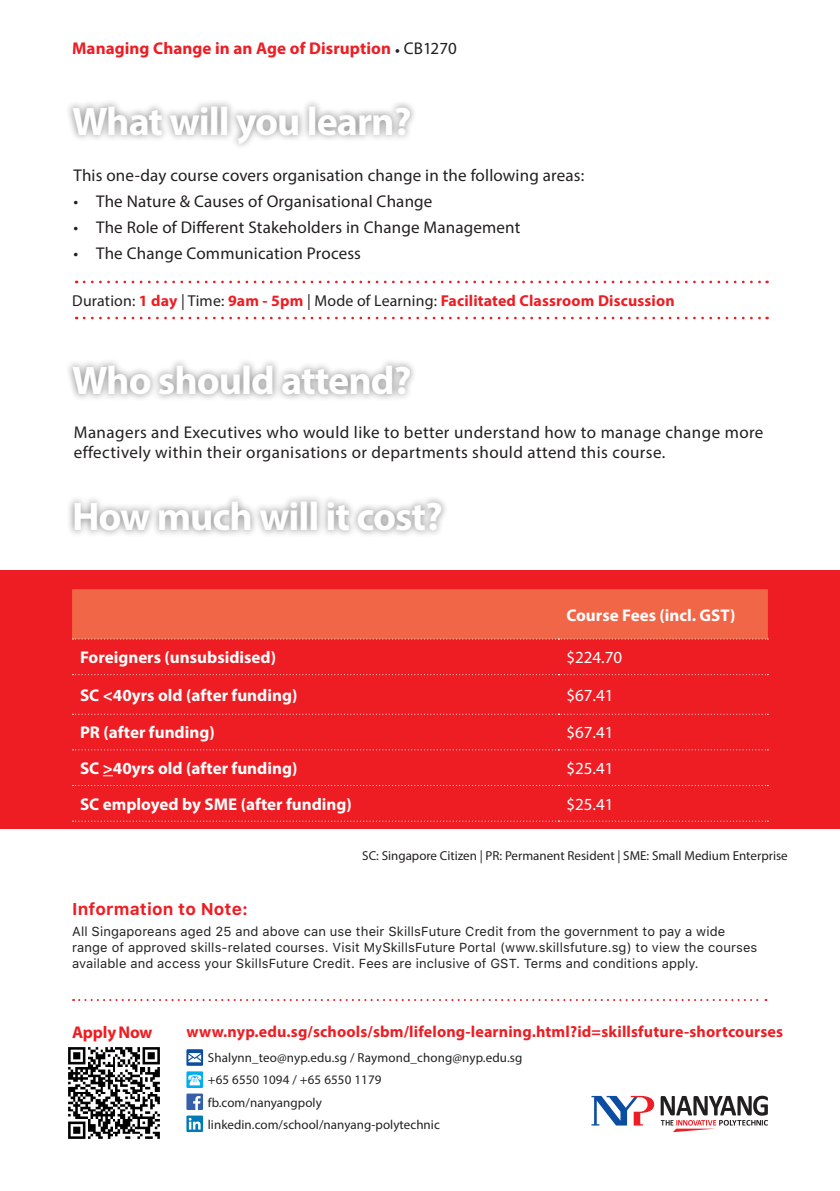
<style>
.page{position:relative;width:840px;height:1191px;background:#fff}
.page>*{position:absolute;margin:0;border:0;box-sizing:border-box;transform-origin:0 0}
.t1{font:700 40px "Myriad Pro";letter-spacing:-.025em;color:#fff}
.t2{font:17px/20.4px "Myriad Pro";letter-spacing:.01em;color:#231f20}
.t3{font:700 17px "Myriad Pro";color:#fff}
.t4{font:700 17px "Myriad Pro";letter-spacing:.005em;color:#ee1d23}
.t5{font:17px "Myriad Pro";color:#fff}
.t6{font:700 17px "SF Pro Text";letter-spacing:.01em;color:#ee1d23}
.t7{font:700 16px "Myriad Pro";letter-spacing:.01em;color:#ee1d23}
.t8{font:700 15.8px "Myriad Pro";letter-spacing:.01em;color:#ee1d23}
.t9{font:13px/15.6px "SF Pro Text";letter-spacing:.01em;color:#231f20}
.t10{font:13px "Myriad Pro";letter-spacing:.005em;color:#231f20}
.s1{font-family:"Minion Pro";font-weight:400;font-size:14px;color:#231f20}
.s2{font-weight:400;color:#231f20}
</style>
<div class="page">
<div style="left:0;top:570px;width:839px;height:259px;background:#ee1d23"></div>
<svg style="left:72px;top:674px;width:696px;height:1px"></svg>
<svg style="left:72px;top:714px;width:696px;height:1px"></svg>
<svg style="left:72px;top:749px;width:696px;height:1px"></svg>
<div style="left:72px;top:589px;width:696px;height:50px;background:#f26648"></div>
<svg style="left:72px;top:785px;width:696px;height:1px"></svg>
<svg style="left:72px;top:820px;width:696px;height:1px"></svg>
<div style="left:66px;top:493px;width:382px;height:45px;background:#231f20;opacity:.75"></div>
<div style="left:65px;top:98px;width:352px;height:53px;background:#231f20;opacity:.75"></div>
<svg style="left:84px;top:317px;width:683px;height:2px"></svg>
<svg style="left:84px;top:281px;width:683px;height:2px"></svg>
<div style="left:65px;top:357px;width:352px;height:45px;background:#231f20;opacity:.75"></div>
<div style="left:186px;top:1093px;width:17px;height:17px;background:#365fa9"></div>
<svg style="left:193px;top:1096px;width:7px;height:14px"></svg>
<svg style="left:186px;top:1115px;width:17px;height:17px"></svg>
<svg style="left:189px;top:1117px;width:11px;height:12px"></svg>
<svg style="left:186px;top:1049px;width:17px;height:16px"></svg>
<svg style="left:188px;top:1053px;width:13px;height:9px"></svg>
<svg style="left:186px;top:1071px;width:17px;height:17px"></svg>
<svg style="left:188px;top:1074px;width:13px;height:11px"></svg>
<svg style="left:660px;top:1095px;width:107px;height:37px"></svg>
<svg style="left:591px;top:1096px;width:62px;height:29px"></svg>
<svg style="left:73px;top:999px;width:693px;height:2px"></svg>
<img style="left:68px;top:1047px;width:92px;height:92px">
<p class="t4" style="left:72px;top:37px;width:386px">Managing Change in an Age of Disruption <span class="s1">•</span> <span class="s2">CB1270</span></p>
<h1 class="t1" style="left:72px;top:96px;width:341px">What will you learn?</h1>
<p class="t2" style="left:73px;top:164px;width:512px">This one-day course covers organisation change in the following areas:</p>
<p class="t2" style="left:73px;top:190px;width:360px">• The Nature &amp; Causes of Organisational Change</p>
<p class="t2" style="left:73px;top:217px;width:448px">• The Role of Different Stakeholders in Change Management</p>
<p class="t2" style="left:73px;top:243px;width:289px">• The Change Communication Process</p>
<p class="t8" style="left:72px;top:290px;width:603px"><span class="s2">Duration:</span> 1 day <span class="s2">| Time:</span> 9am - 5pm <span class="s2">| Mode of Learning:</span> Facilitated Classroom Discussion</p>
<h1 class="t1" style="left:72px;top:354px;width:341px">Who should attend?</h1>
<p class="t2" style="left:74px;top:421px;width:690px">Managers and Executives who would like to better understand how to manage change more effectively within their organisations or departments should attend this course.</p>
<h1 class="t1" style="left:72px;top:490px;width:372px">How much will it cost?</h1>
<p class="t3" style="left:566px;top:603px;width:170px">Course Fees (incl. GST)</p>
<p class="t3" style="left:80px;top:646px;width:197px">Foreigners (unsubsidised)</p>
<p class="t5" style="left:566px;top:647px;width:57px">$224.70</p>
<p class="t3" style="left:80px;top:684px;width:219px">SC &lt;40yrs old (after funding)</p>
<p class="t5" style="left:566px;top:684px;width:49px">$67.41</p>
<p class="t3" style="left:80px;top:721px;width:136px">PR (after funding)</p>
<p class="t5" style="left:566px;top:722px;width:49px">$67.41</p>
<p class="t3" style="left:80px;top:757px;width:219px">SC &gt;40yrs old (after funding)</p>
<p class="t5" style="left:566px;top:758px;width:49px">$25.41</p>
<p class="t3" style="left:80px;top:793px;width:273px">SC employed by SME (after funding)</p>
<p class="t5" style="left:566px;top:793px;width:49px">$25.41</p>
<p class="t10" style="left:362px;top:847px;width:427px">SC: Singapore Citizen | PR: Permanent Resident | SME: Small Medium Enterprise</p>
<p class="t6" style="left:72px;top:899px;width:177px">Information to Note:</p>
<p class="t9" style="left:72px;top:924px;width:686px">All Singaporeans aged 25 and above can use their SkillsFuture Credit from the government to pay a wide range of approved skills-related courses. Visit MySkillsFuture Portal (www.skillsfuture.sg) to view the courses available and access your SkillsFuture Credit. Fees are inclusive of GST. Terms and conditions apply.</p>
<p class="t4" style="left:72px;top:1021px;width:82px">Apply Now</p>
<p class="t7" style="left:186px;top:1021px;width:597px">www.nyp.edu.sg/schools/sbm/lifelong-learning.html?id=skillsfuture-shortcourses</p>
<p class="t10" style="left:208px;top:1050px;width:316px">Shalynn_teo@nyp.edu.sg / Raymond_chong@nyp.edu.sg</p>
<p class="t10" style="left:208px;top:1071px;width:175px">+65 6550 1094 / +65 6550 1179</p>
<p class="t10" style="left:208px;top:1094px;width:115px">fb.com/nanyangpoly</p>
<p class="t10" style="left:208px;top:1116px;width:233px">linkedin.com/school/nanyang-polytechnic</p>
</div>
